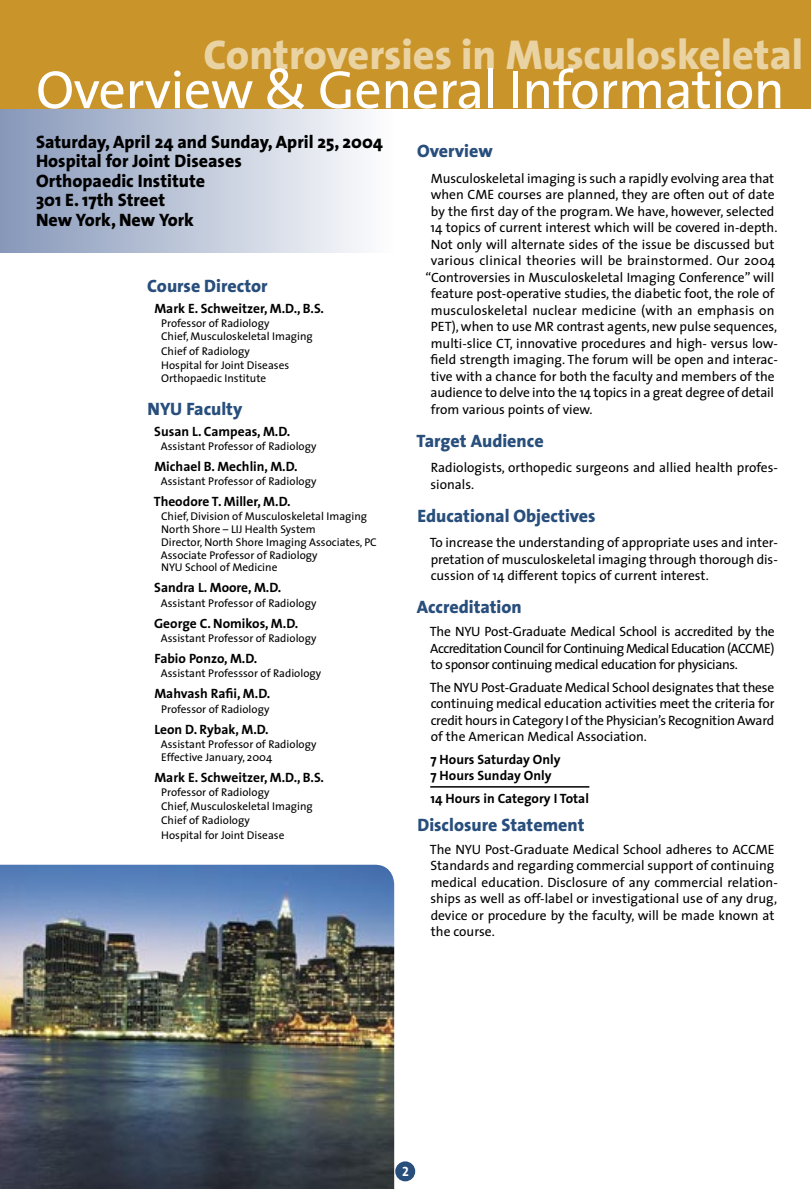
<style>
.page{position:relative;width:811px;height:1189px;background:#fff}
.page>*{position:absolute;margin:0;border:0;box-sizing:border-box;transform-origin:0 0}
.t1{font:54px "The Sans";letter-spacing:-.01em;color:#fff}
.t2{font:800 42px "The Sans";color:#ead3a2}
.t3{font:800 18px/19.5px "The Sans";color:#000}
.t4{font:800 18px "The Sans";color:#284e7c}
.t5{font:13.5px/16.5px "The Sans";color:#000;text-align:justify}
.t6{font:700 13.5px/16.5px "The Sans";color:#000}
.t7{font:13.5px "The Sans Bold Caps";color:#fff}
.t8{font:11.25px/12.8px "The Sans";color:#000}
</style>
<div class="page">
<hr style="left:810px;top:108px;width:1px;height:1080px;background:#c9d0e1">
<div style="left:0;top:108px;width:394px;height:144px;background:linear-gradient(to right,#8698b9,#fdfefe)"></div>
<hr style="left:810px;top:0;width:1px;height:108px;background:#c9942a">
<div style="left:396px;top:1161px;width:18px;height:19px;background:#284e7c;border-radius:50%"></div>
<div style="left:395px;top:1160px;width:20px;height:20px;border:2px solid #284e7c;border-radius:50%"></div>
<hr style="left:430px;top:785px;width:159px;height:2px;background:#000">
<div style="left:0;top:0;width:810px;height:108px;background:#c9942a"></div>
<img style="left:0;top:864px;width:394px;height:324px">
<h2 class="t2" style="left:203px;top:19px;width:601px">Controversies in Musculoskeletal</h2>
<h1 class="t1" style="left:36px;top:45px;width:749px">Overview &amp; General Information</h1>
<h3 class="t3" style="left:36px;top:131px;width:348px">Saturday, April 24 and Sunday, April 25, 2004<br>Hospital for Joint Diseases<br>Orthopaedic Institute<br>301 E. 17th Street<br>New York, New York</h3>
<h3 class="t4" style="left:147px;top:271px;width:122px">Course Director</h3>
<p class="t6" style="left:154px;top:300px;width:171px">Mark E. Schweitzer, M.D., B.S.</p>
<p class="t8" style="left:161px;top:317px;width:153px">Professor of Radiology<br>Chief, Musculoskeletal Imaging</p>
<p class="t8" style="left:161px;top:343px;width:129px;line-height:14.2px">Chief of Radiology<br>Hospital for Joint Diseases</p>
<p class="t8" style="left:161px;top:371px;width:107px">Orthopaedic Institute</p>
<h3 class="t4" style="left:147px;top:393px;width:96px">NYU Faculty</h3>
<p class="t6" style="left:154px;top:422px;width:137px">Susan L. Campeas, M.D.</p>
<p class="t8" style="left:161px;top:439px;width:157px">Assistant Professor of Radiology</p>
<p class="t6" style="left:154px;top:457px;width:145px">Michael B. Mechlin, M.D.</p>
<p class="t8" style="left:161px;top:474px;width:157px">Assistant Professor of Radiology</p>
<p class="t6" style="left:154px;top:493px;width:138px">Theodore T. Miller, M.D.</p>
<p class="t8" style="left:161px;top:509px;width:217px">Chief, Division of Musculoskeletal Imaging North Shore – LIJ Health System<br>Director, North Shore Imaging Associates, PC Associate Professor of Radiology<br>NYU School of Medicine</p>
<p class="t6" style="left:154px;top:579px;width:128px">Sandra L. Moore, M.D.</p>
<p class="t8" style="left:161px;top:596px;width:157px">Assistant Professor of Radiology</p>
<p class="t6" style="left:154px;top:614px;width:146px">George C. Nomikos, M.D.</p>
<p class="t8" style="left:161px;top:631px;width:157px">Assistant Professor of Radiology</p>
<p class="t6" style="left:154px;top:649px;width:104px">Fabio Ponzo, M.D.</p>
<p class="t8" style="left:161px;top:666px;width:162px">Assistant Professsor of Radiology</p>
<p class="t6" style="left:154px;top:685px;width:117px">Mahvash Rafii, M.D.</p>
<p class="t8" style="left:161px;top:701px;width:110px">Professor of Radiology</p>
<p class="t6" style="left:154px;top:720px;width:116px">Leon D. Rybak, M.D.</p>
<p class="t8" style="left:161px;top:737px;width:157px">Assistant Professor of Radiology<br>Effective January, 2004</p>
<p class="t6" style="left:154px;top:768px;width:171px">Mark E. Schweitzer, M.D., B.S.</p>
<p class="t8" style="left:161px;top:784px;width:153px;line-height:14.2px">Professor of Radiology<br>Chief, Musculoskeletal Imaging<br>Chief of Radiology<br>Hospital for Joint Disease</p>
<h3 class="t4" style="left:417px;top:136px;width:77px">Overview</h3>
<p class="t5" style="left:430px;top:169px;width:345px">Musculoskeletal imaging is such a rapidly evolving area that</p>
<p class="t5" style="left:430px;top:186px;width:345px">when CME courses are planned, they are often out of date</p>
<p class="t5" style="left:430px;top:202px;width:345px">by the first day of the program. We have, however, selected</p>
<p class="t5" style="left:430px;top:219px;width:348px">14 topics of current interest which will be covered in-depth.</p>
<p class="t5" style="left:430px;top:235px;width:345px">Not only will alternate sides of the issue be discussed but</p>
<p class="t5" style="left:430px;top:252px;width:345px">various clinical theories will be brainstormed. Our 2004</p>
<p class="t5" style="left:425px;top:268px;width:350px">“Controversies in Musculoskeletal Imaging Conference” will</p>
<p class="t5" style="left:430px;top:285px;width:345px">feature post-operative studies, the diabetic foot, the role of</p>
<p class="t5" style="left:430px;top:301px;width:345px">musculoskeletal nuclear medicine (with an emphasis on</p>
<p class="t5" style="left:430px;top:318px;width:347px">PET), when to use MR contrast agents, new pulse sequences,</p>
<p class="t5" style="left:430px;top:334px;width:348px">multi-slice CT, innovative procedures and high- versus low-</p>
<p class="t5" style="left:430px;top:351px;width:349px">field strength imaging. The forum will be open and interac-</p>
<p class="t5" style="left:430px;top:367px;width:345px">tive with a chance for both the faculty and members of the</p>
<p class="t5" style="left:430px;top:384px;width:345px">audience to delve into the 14 topics in a great degree of detail</p>
<p class="t5" style="left:430px;top:400px;width:163px">from various points of view.</p>
<h3 class="t4" style="left:416px;top:425px;width:128px">Target Audience</h3>
<p class="t5" style="left:430px;top:459px;width:348px">Radiologists, orthopedic surgeons and allied health profes&shy;sionals.</p>
<h3 class="t4" style="left:417px;top:500px;width:180px">Educational Objectives</h3>
<p class="t5" style="left:429px;top:534px;width:349px">To increase the understanding of appropriate uses and inter&shy;pretation of musculoskeletal imaging through thorough dis&shy;cussion of 14 different topics of current interest.</p>
<h3 class="t4" style="left:416px;top:592px;width:106px">Accreditation</h3>
<p class="t5" style="left:429px;top:622px;width:346px">The NYU Post-Graduate Medical School is accredited by the Accreditation Council for Continuing Medical Education (ACCME) to sponsor continuing medical education for physicians.</p>
<p class="t5" style="left:429px;top:678px;width:346px">The NYU Post-Graduate Medical School designates that these continuing medical education activities meet the criteria for credit hours in Category I of the Physician’s Recognition Award of the American Medical Association.</p>
<p class="t6" style="left:430px;top:750px;width:131px">7 Hours Saturday Only<br>7 Hours Sunday Only</p>
<p class="t6" style="left:430px;top:789px;width:160px">14 Hours in Category I Total</p>
<h3 class="t4" style="left:417px;top:809px;width:168px">Disclosure Statement</h3>
<p class="t5" style="left:429px;top:840px;width:349px;text-align:left">The NYU Post-Graduate Medical School adheres to ACCME Standards and regarding commercial support of continuing medical education. Disclosure of any commercial relation&shy;ships as well as off-label or investigational use of any drug, device or procedure by the faculty, will be made known at the course.</p>
<p class="t7" style="left:402px;top:1159px;width:8px">2</p>
</div>
